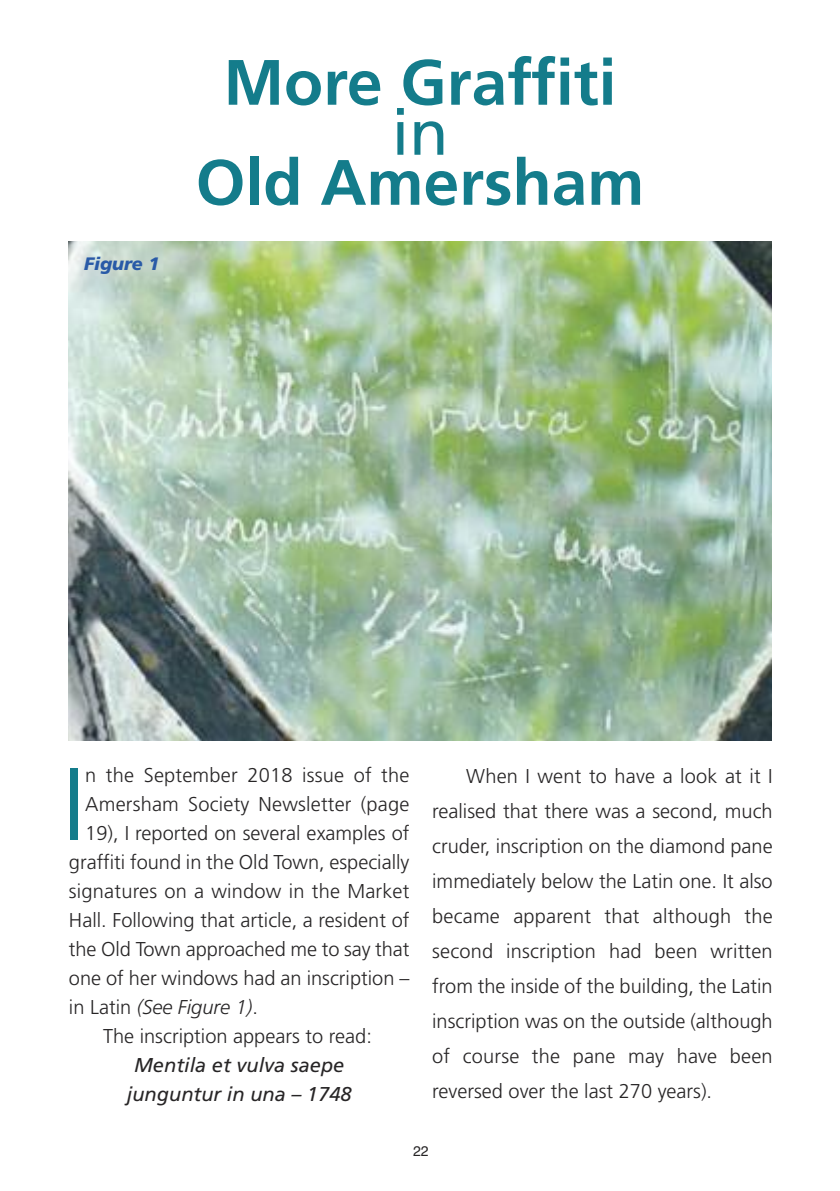
<style>
.page{position:relative;width:840px;height:1191px;background:#fff}
.page>*{position:absolute;margin:0;border:0;box-sizing:border-box;transform-origin:0 0}
.t1{font:300 103px "Frutiger";color:#147c8b}
.t2{font:700 64px "Frutiger";color:#147c8b}
.t3{font:64px "Frutiger";color:#147c8b}
.t4{font:300 20px/35px "Frutiger";color:#272526;text-align:justify}
.t5{font:italic 20px/29px "Frutiger";color:#272526;text-align:center}
.t6{font:italic 300 20px "Frutiger";color:#272526}
.t7{font:italic 900 18px "Frutiger";color:#295aa7}
.t8{font:14px "Helvetica";color:#272526}
.s1{font-style:normal}
</style>
<div class="page">
<img style="left:68px;top:241px;width:703px;height:499px">
<p class="t7" style="left:84px;top:257px;width:77px">Figure 1</p>
<h2 class="t2" style="left:223px;top:57px;width:394px">More Graffiti</h2>
<h2 class="t3" style="left:391px;top:107px;width:58px">in</h2>
<h2 class="t2" style="left:195px;top:157px;width:450px">Old Amersham</h2>
<h1 class="t1" style="left:62px;top:762px;width:24px">I</h1>
<p class="t4" style="left:85px;top:759px;width:325px">n the September 2018 issue of the</p>
<p class="t4" style="left:85px;top:788px;width:325px">Amersham Society Newsletter (page</p>
<p class="t4" style="left:85px;top:817px;width:325px">19), I reported on several examples of</p>
<p class="t4" style="left:69px;top:846px;width:342px">graffiti found in the Old Town, especially</p>
<p class="t4" style="left:69px;top:875px;width:342px">signatures on a window in the Market</p>
<p class="t4" style="left:69px;top:904px;width:342px">Hall. Following that article, a resident of</p>
<p class="t4" style="left:69px;top:933px;width:342px">the Old Town approached me to say that</p>
<p class="t4" style="left:69px;top:962px;width:342px">one of her windows had an inscription –</p>
<p class="t6" style="left:69px;top:998px;width:190px"><span class="s1">in Latin</span> (See Figure 1)<span class="s1">.</span></p>
<p class="t4" style="left:103px;top:1020px;width:270px">The inscription appears to read:</p>
<p class="t5" style="left:127px;top:1052px;width:226px">Mentila et vulva saepe junguntur in una – 1748</p>
<p class="t4" style="left:432px;top:760px;width:342px;text-indent:34px">When I went to have a look at it I realised that there was a second, much cruder, inscription on the diamond pane immediately below the Latin one. It also became apparent that although the second inscription had been written from the inside of the building, the Latin inscription was on the outside (although of course the pane may have been reversed over the last 270 years).</p>
<p class="t8" style="left:413px;top:1143px;width:17px">22</p>
</div>
